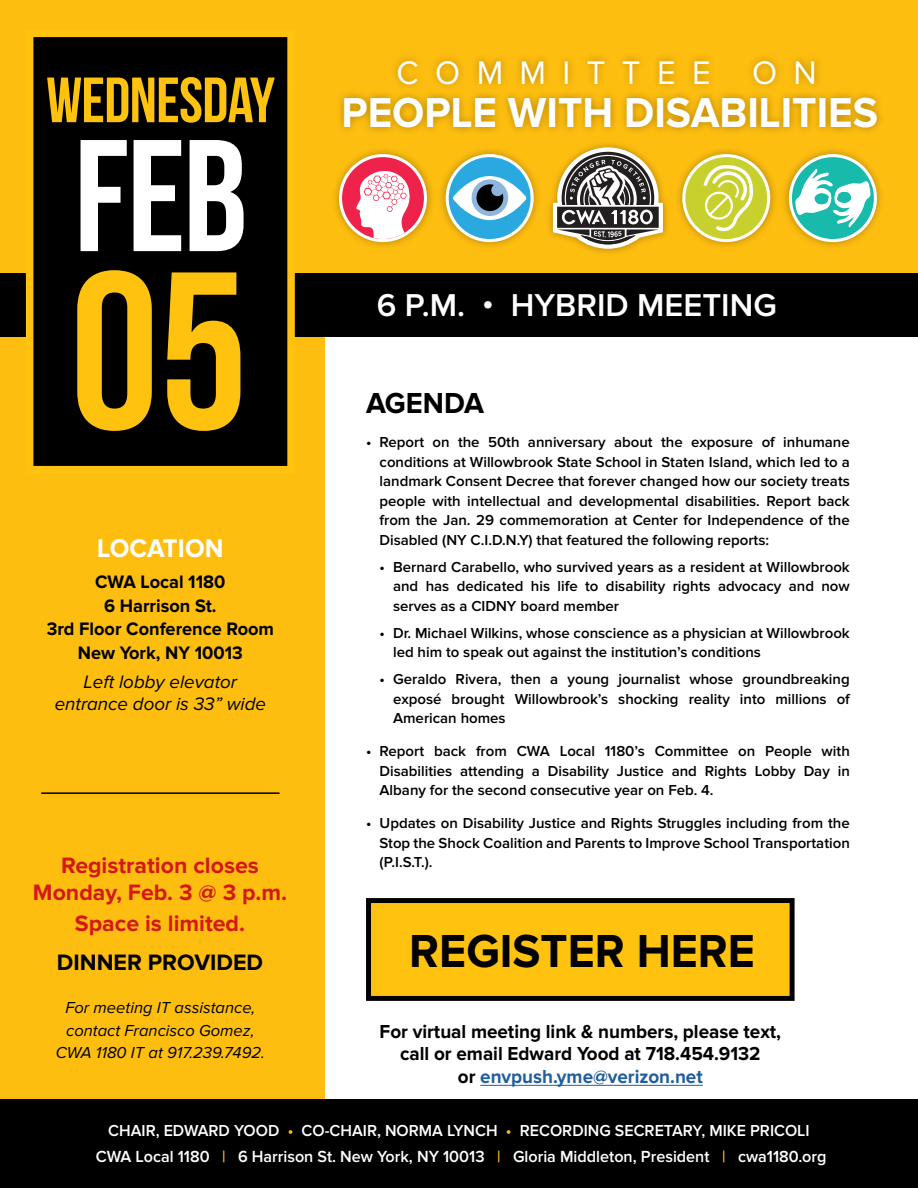
<style>
.page{position:relative;width:918px;height:1188px;background:#fff}
.page>*{position:absolute;margin:0;border:0;box-sizing:border-box;transform-origin:0 0}
.t1{font:223.2px "Bebas Neue";color:#ffc20e}
.t2{font:158.7px "Bebas Neue";color:#fff}
.t3{font:63.75px "Bebas Neue";letter-spacing:-.01em;color:#ffc20e}
.t4{font:700 48px "Proxima Nova";color:#000}
.t5{font:700 43.35px "Proxima Nova";color:#fff}
.t6{font:33.9px "Proxima Nova";letter-spacing:.5em;color:#fff}
.t7{font:600 32.7px "Proxima Nova";color:#fff}
.t8{font:700 30px "Proxima Nova";color:#000}
.t9{font:700 26.55px "Proxima Nova";color:#fff}
.t10{font:700 23.1px/27px "Proxima Nova";color:#d41817;text-align:center}
.t11{font:700 23.1px "Proxima Nova";color:#000}
.t12{font:700 19.5px/22.5px "Proxima Nova";color:#000;text-align:center}
.t13{font:700 18.75px/23.4px "Proxima Nova";color:#000;text-align:center}
.t14{font:italic 18.75px/22.5px "Proxima Nova";color:#000;text-align:center}
.t15{font:600 16.65px "Proxima Nova";color:#fff}
.t16{font:italic 16.5px/22.5px "Proxima Nova";color:#000;text-align:center}
.t17{font:600 16.5px "Proxima Nova";color:#fff}
.t18{font:600 15px/19.5px "Proxima Nova";color:#000;text-align:justify}
.s1{color:#215e9e}
.s2{color:#febe10}
</style>
<div class="page">
<div style="left:0;top:0;width:918px;height:335px;background:#febe10"></div>
<div style="left:0;top:0;width:325px;height:1188px;background:#febe10"></div>
<div style="left:0;top:1099px;width:918px;height:89px;background:#000"></div>
<div style="left:545px;top:140px;width:125px;height:116px;background:#000;opacity:.3"></div>
<svg style="left:553px;top:147px;width:110px;height:102px"></svg>
<div style="left:330px;top:145px;width:105px;height:105px;background:#000;opacity:.3"></div>
<svg style="left:339px;top:154px;width:88px;height:88px;background:#f5a08b"></svg>
<div style="left:674px;top:145px;width:105px;height:105px;background:#000;opacity:.3"></div>
<svg style="left:679px;top:154px;width:93px;height:88px"></svg>
<div style="left:780px;top:145px;width:105px;height:105px;background:#000;opacity:.3"></div>
<svg style="left:787px;top:154px;width:91px;height:88px"></svg>
<div style="left:437px;top:145px;width:105px;height:105px;background:#000;opacity:.3"></div>
<svg style="left:446px;top:154px;width:88px;height:88px;background:#8fb7ac"></svg>
<div style="left:336px;top:90px;width:549px;height:46px;background:#000;opacity:.3"></div>
<div style="left:390px;top:52px;width:433px;height:40px;background:#000;opacity:.3"></div>
<div style="left:0;top:274px;width:918px;height:63px;background:#000"></div>
<svg style="left:22px;top:37px;width:277px;height:429px"></svg>
<div style="left:369px;top:901px;width:423px;height:97px;background:#ffc20e"></div>
<div style="left:366px;top:898px;width:429px;height:103px;border:5px solid #000"></div>
<hr style="left:480px;top:1085px;width:223px;height:1px;background:#215e9e">
<hr style="left:41px;top:792px;width:239px;height:2px;background:#000">
<h3 class="t3" style="left:46px;top:65px;width:230px">WEDNESDAY</h3>
<h2 class="t2" style="left:74px;top:106px;width:175px">Feb</h2>
<h1 class="t1" style="left:70px;top:225px;width:180px">05</h1>
<h3 class="t9" style="left:97px;top:536px;width:128px">LOCATION</h3>
<p class="t13" style="left:47px;top:571px;width:229px">CWA Local 1180<br>6 Harrison St.<br>3rd Floor Conference Room<br>New York, NY 10013</p>
<p class="t14" style="left:55px;top:671px;width:213px">Left lobby elevator entrance door is 33” wide</p>
<h3 class="t10" style="left:33px;top:853px;width:256px">Registration closes<br>Monday, Feb. 3 @ 3 p.m.</h3>
<h3 class="t10" style="left:75px;top:911px;width:172px">Space is limited.</h3>
<h3 class="t11" style="left:57px;top:951px;width:208px">DINNER PROVIDED</h3>
<p class="t16" style="left:56px;top:997px;width:211px">For meeting IT assistance, contact Francisco Gomez,<br>CWA 1180 IT at 917.239.7492.</p>
<h3 class="t6" style="left:397px;top:53px;width:422px">COMMITTEE ON</h3>
<h3 class="t5" style="left:341px;top:93px;width:538px">PEOPLE WITH DISABILITIES</h3>
<h3 class="t7" style="left:377px;top:287px;width:402px">6 P.M. • HYBRID MEETING</h3>
<h3 class="t8" style="left:366px;top:389px;width:119px">AGENDA</h3>
<p class="t18" style="left:380px;top:433px;width:472px;text-indent:-14px">• Report on the 50th anniversary about the exposure of inhumane conditions at Willowbrook State School in Staten Island, which led to a landmark Consent Decree that forever changed how our society treats people with intellectual and developmental disabilities. Report back from the Jan. 29 commemoration at Center for Independence of the Disabled (NY C.I.D.N.Y) that featured the following reports:</p>
<p class="t18" style="left:393px;top:557px;width:458px;text-indent:-14px">• Bernard Carabello, who survived years as a resident at Willowbrook and has dedicated his life to disability rights advocacy and now serves as a CIDNY board member</p>
<p class="t18" style="left:393px;top:623px;width:458px;text-indent:-14px">• Dr. Michael Wilkins, whose conscience as a physician at Willowbrook led him to speak out against the institution’s conditions</p>
<p class="t18" style="left:393px;top:670px;width:458px;text-indent:-14px">• Geraldo Rivera, then a young journalist whose groundbreaking exposé brought Willowbrook’s shocking reality into millions of American homes</p>
<p class="t18" style="left:380px;top:742px;width:472px;text-indent:-14px">• Report back from CWA Local 1180’s Committee on People with Disabilities attending a Disability Justice and Rights Lobby Day in Albany for the second consecutive year on Feb. 4.</p>
<p class="t18" style="left:380px;top:814px;width:472px;text-indent:-14px">• Updates on Disability Justice and Rights Struggles including from the Stop the Shock Coalition and Parents to Improve School Transportation (P.I.S.T.).</p>
<h3 class="t4" style="left:409px;top:929px;width:347px">REGISTER HERE</h3>
<h3 class="t12" style="left:380px;top:1021px;width:403px">For virtual meeting link &amp; numbers, please text, call or email Edward Yood at 718.454.9132<br>or <span class="s1">envpush.yme@verizon.net</span></h3>
<p class="t17" style="left:108px;top:1121px;width:703px">CHAIR, EDWARD YOOD <span class="s2">•</span> CO-CHAIR, NORMA LYNCH <span class="s2">•</span> RECORDING SECRETARY, MIKE PRICOLI</p>
<p class="t15" style="left:96px;top:1147px;width:732px">CWA Local 1180 <span class="s2">|</span> 6 Harrison St. New York, NY 10013 <span class="s2">|</span> Gloria Middleton, President <span class="s2">|</span> cwa1180.org</p>
</div>
